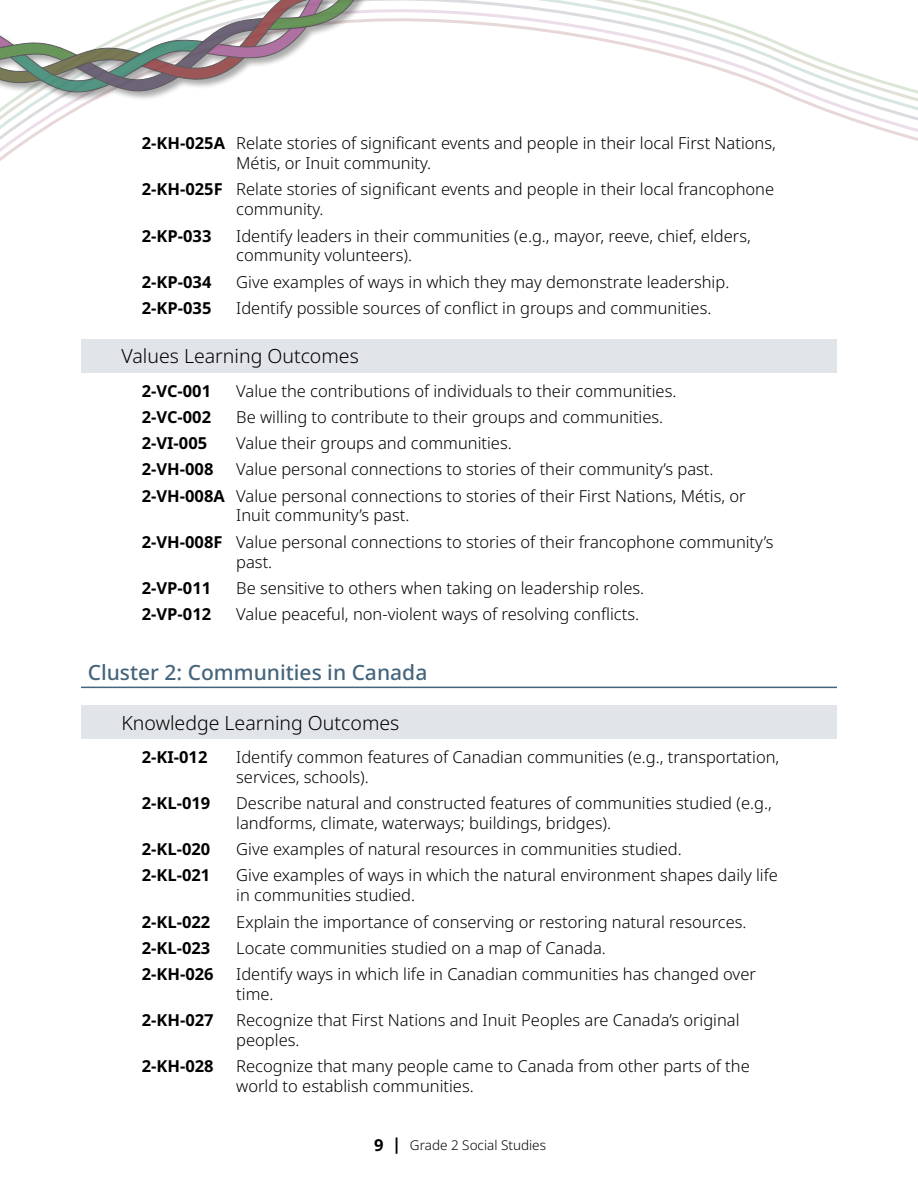
<style>
.page{position:relative;width:918px;height:1188px;background:#fff}
.page>*{position:absolute;margin:0;border:0;box-sizing:border-box;transform-origin:0 0}
.Header_Outcomes{font:500 21px "Noto Sans";color:#45657d}
.GLO{font:300 19.5px "Noto Sans";color:#000}
.Learning_Outcome{font:300 16.5px/19.8px "Noto Sans";color:#000}
.Learning_Outcome-2{font:700 16.5px "Noto Sans";color:#000}
.t1{font:300 13.5px "Noto Sans";color:#000}
.s1{font-weight:700}
.s2{font-weight:700;font-size:16.5px}
</style>
<div class="page">
<svg style="left:0;top:0;width:918px;height:161px"></svg>
<div style="left:0;top:0;width:515px;height:102px;background:#000;opacity:.4"></div>
<svg style="left:0;top:0;width:407px;height:96px"></svg>
<div style="left:81px;top:339px;width:756px;height:33px;background:#e1e4e8"></div>
<hr style="left:81px;top:687px;width:756px;height:1px;background:#45657d">
<div style="left:81px;top:706px;width:756px;height:33px;background:#e1e4e8"></div>
<p class="Learning_Outcome" style="left:236px;top:134px;width:541px;text-indent:-94px"><span class="s1">2-KH-025A</span> Relate stories of significant events and people in their local First Nations,<br>Métis, or Inuit community.</p>
<p class="Learning_Outcome" style="left:236px;top:180px;width:539px;text-indent:-94px"><span class="s1">2-KH-025F</span> Relate stories of significant events and people in their local francophone community.</p>
<p class="Learning_Outcome-2" style="left:142px;top:224px;width:71px">2-KP-033</p>
<p class="Learning_Outcome" style="left:236px;top:226px;width:516px">Identify leaders in their communities (e.g., mayor, reeve, chief, elders, community volunteers).</p>
<p class="Learning_Outcome-2" style="left:142px;top:270px;width:71px">2-KP-034</p>
<p class="Learning_Outcome" style="left:236px;top:272px;width:495px">Give examples of ways in which they may demonstrate leadership.</p>
<p class="Learning_Outcome-2" style="left:142px;top:296px;width:71px">2-KP-035</p>
<p class="Learning_Outcome" style="left:236px;top:298px;width:477px">Identify possible sources of conflict in groups and communities.</p>
<h4 class="GLO" style="left:122px;top:342px;width:239px">Values Learning Outcomes</h4>
<p class="Learning_Outcome-2" style="left:142px;top:379px;width:71px">2-VC-001</p>
<p class="Learning_Outcome" style="left:236px;top:381px;width:442px">Value the contributions of individuals to their communities.</p>
<p class="Learning_Outcome-2" style="left:142px;top:405px;width:71px">2-VC-002</p>
<p class="Learning_Outcome" style="left:236px;top:407px;width:429px">Be willing to contribute to their groups and communities.</p>
<p class="Learning_Outcome-2" style="left:142px;top:431px;width:67px">2-VI-005</p>
<p class="Learning_Outcome" style="left:236px;top:434px;width:277px">Value their groups and communities.</p>
<p class="Learning_Outcome-2" style="left:142px;top:458px;width:73px">2-VH-008</p>
<p class="Learning_Outcome" style="left:236px;top:460px;width:479px">Value personal connections to stories of their community’s past.</p>
<p class="Learning_Outcome" style="left:236px;top:486px;width:511px;text-indent:-94px"><span class="s1">2-VH-008A</span> Value personal connections to stories of their First Nations, Métis, or<br>Inuit community’s past.</p>
<p class="Learning_Outcome" style="left:236px;top:532px;width:539px;text-indent:-94px"><span class="s1">2-VH-008F</span> Value personal connections to stories of their francophone community’s past.</p>
<p class="Learning_Outcome-2" style="left:142px;top:576px;width:71px">2-VP-011</p>
<p class="Learning_Outcome" style="left:236px;top:578px;width:409px">Be sensitive to others when taking on leadership roles.</p>
<p class="Learning_Outcome-2" style="left:142px;top:602px;width:71px">2-VP-012</p>
<p class="Learning_Outcome" style="left:236px;top:605px;width:404px">Value peaceful, non-violent ways of resolving conflicts.</p>
<h3 class="Header_Outcomes" style="left:88px;top:657px;width:341px">Cluster 2: Communities in Canada</h3>
<h4 class="GLO" style="left:122px;top:709px;width:279px">Knowledge Learning Outcomes</h4>
<p class="Learning_Outcome-2" style="left:142px;top:745px;width:67px">2-KI-012</p>
<p class="Learning_Outcome" style="left:236px;top:748px;width:545px">Identify common features of Canadian communities (e.g., transportation, services, schools).</p>
<p class="Learning_Outcome-2" style="left:142px;top:791px;width:70px">2-KL-019</p>
<p class="Learning_Outcome" style="left:236px;top:794px;width:537px">Describe natural and constructed features of communities studied (e.g., landforms, climate, waterways; buildings, bridges).</p>
<p class="Learning_Outcome-2" style="left:142px;top:838px;width:70px">2-KL-020</p>
<p class="Learning_Outcome" style="left:236px;top:840px;width:447px">Give examples of natural resources in communities studied.</p>
<p class="Learning_Outcome-2" style="left:142px;top:864px;width:70px">2-KL-021</p>
<p class="Learning_Outcome" style="left:236px;top:866px;width:543px">Give examples of ways in which the natural environment shapes daily life in communities studied.</p>
<p class="Learning_Outcome-2" style="left:142px;top:910px;width:70px">2-KL-022</p>
<p class="Learning_Outcome" style="left:236px;top:912px;width:512px">Explain the importance of conserving or restoring natural resources.</p>
<p class="Learning_Outcome-2" style="left:142px;top:936px;width:70px">2-KL-023</p>
<p class="Learning_Outcome" style="left:236px;top:938px;width:371px">Locate communities studied on a map of Canada.</p>
<p class="Learning_Outcome-2" style="left:142px;top:962px;width:73px">2-KH-026</p>
<p class="Learning_Outcome" style="left:236px;top:965px;width:521px">Identify ways in which life in Canadian communities has changed over time.</p>
<p class="Learning_Outcome-2" style="left:142px;top:1009px;width:73px">2-KH-027</p>
<p class="Learning_Outcome" style="left:236px;top:1011px;width:505px">Recognize that First Nations and Inuit Peoples are Canada’s original peoples.</p>
<p class="Learning_Outcome-2" style="left:142px;top:1055px;width:73px">2-KH-028</p>
<p class="Learning_Outcome" style="left:236px;top:1057px;width:515px">Recognize that many people came to Canada from other parts of the world to establish communities.</p>
<p class="t1" style="left:374px;top:1135px;width:173px"><span class="s2">9 |</span> Grade 2 Social Studies</p>
</div>
